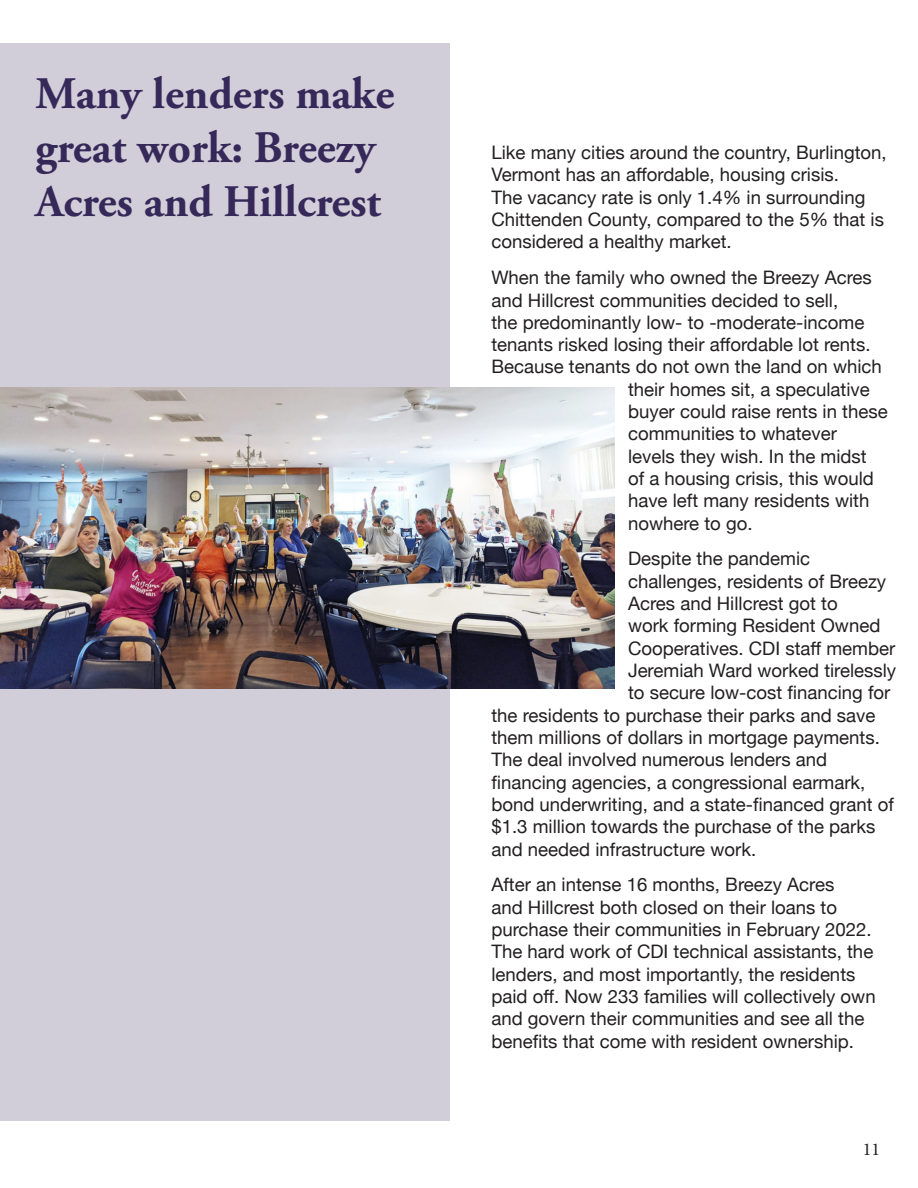
<style>
.page{position:relative;width:918px;height:1188px;background:#fff}
.page>*{position:absolute;margin:0;border:0;box-sizing:border-box;transform-origin:0 0}
.t1{font:700 45px/54px "Adobe Garamond Pro";color:#362859}
.t2{font:18.6px/22.4px "Helvetica Neue";color:#231f20}
.t3{font:18px "Minion Pro";color:#231f20}
</style>
<div class="page">
<div style="left:0;top:43px;width:450px;height:1077px;background:#d1ced9"></div>
<img style="left:0;top:388px;width:615px;height:301px">
<p class="t1" style="left:36px;top:68px;width:360px">Many lenders make great work: Breezy<br>Acres and Hillcrest</p>
<p class="t2" style="left:491px;top:142px;width:397px">Like many cities around the country, Burlington, Vermont has an affordable, housing crisis.<br>The vacancy rate is only 1.4% in surrounding Chittenden County, compared to the 5% that is considered a healthy market.</p>
<p class="t2" style="left:491px;top:268px;width:382px">When the family who owned the Breezy Acres</p>
<p class="t2" style="left:491px;top:290px;width:348px">and Hillcrest communities decided to sell,</p>
<p class="t2" style="left:491px;top:312px;width:375px">the predominantly low- to -moderate-income</p>
<p class="t2" style="left:491px;top:334px;width:381px">tenants risked losing their affordable lot rents.</p>
<p class="t2" style="left:491px;top:357px;width:392px">Because tenants do not own the land on which</p>
<p class="t2" style="left:628px;top:379px;width:243px">their homes sit, a speculative</p>
<p class="t2" style="left:628px;top:401px;width:261px">buyer could raise rents in these</p>
<p class="t2" style="left:628px;top:424px;width:211px">communities to whatever</p>
<p class="t2" style="left:628px;top:446px;width:240px">levels they wish. In the midst</p>
<p class="t2" style="left:628px;top:468px;width:247px">of a housing crisis, this would</p>
<p class="t2" style="left:628px;top:491px;width:243px">have left many residents with</p>
<p class="t2" style="left:628px;top:513px;width:126px">nowhere to go.</p>
<p class="t2" style="left:628px;top:549px;width:184px">Despite the pandemic</p>
<p class="t2" style="left:628px;top:571px;width:260px">challenges, residents of Breezy</p>
<p class="t2" style="left:628px;top:593px;width:211px">Acres and Hillcrest got to</p>
<p class="t2" style="left:628px;top:616px;width:254px">work forming Resident Owned</p>
<p class="t2" style="left:628px;top:638px;width:269px">Cooperatives. CDI staff member</p>
<p class="t2" style="left:628px;top:660px;width:270px">Jeremiah Ward worked tirelessly</p>
<p class="t2" style="left:628px;top:683px;width:264px">to secure low-cost financing for</p>
<p class="t2" style="left:491px;top:705px;width:386px">the residents to purchase their parks and save</p>
<p class="t2" style="left:491px;top:727px;width:390px">them millions of dollars in mortgage payments.</p>
<p class="t2" style="left:491px;top:750px;width:337px">The deal involved numerous lenders and</p>
<p class="t2" style="left:491px;top:772px;width:375px">financing agencies, a congressional earmark,</p>
<p class="t2" style="left:491px;top:794px;width:404px">bond underwriting, and a state-financed grant of</p>
<p class="t2" style="left:491px;top:817px;width:386px">$1.3 million towards the purchase of the parks</p>
<p class="t2" style="left:491px;top:839px;width:266px">and needed infrastructure work.</p>
<p class="t2" style="left:491px;top:875px;width:386px">After an intense 16 months, Breezy Acres<br>and Hillcrest both closed on their loans to purchase their communities in February 2022.<br>The hard work of CDI technical assistants, the lenders, and most importantly, the residents paid off. Now 233 families will collectively own and govern their communities and see all the benefits that come with resident ownership.</p>
<p class="t3" style="left:863px;top:1137px;width:19px">11</p>
</div>
